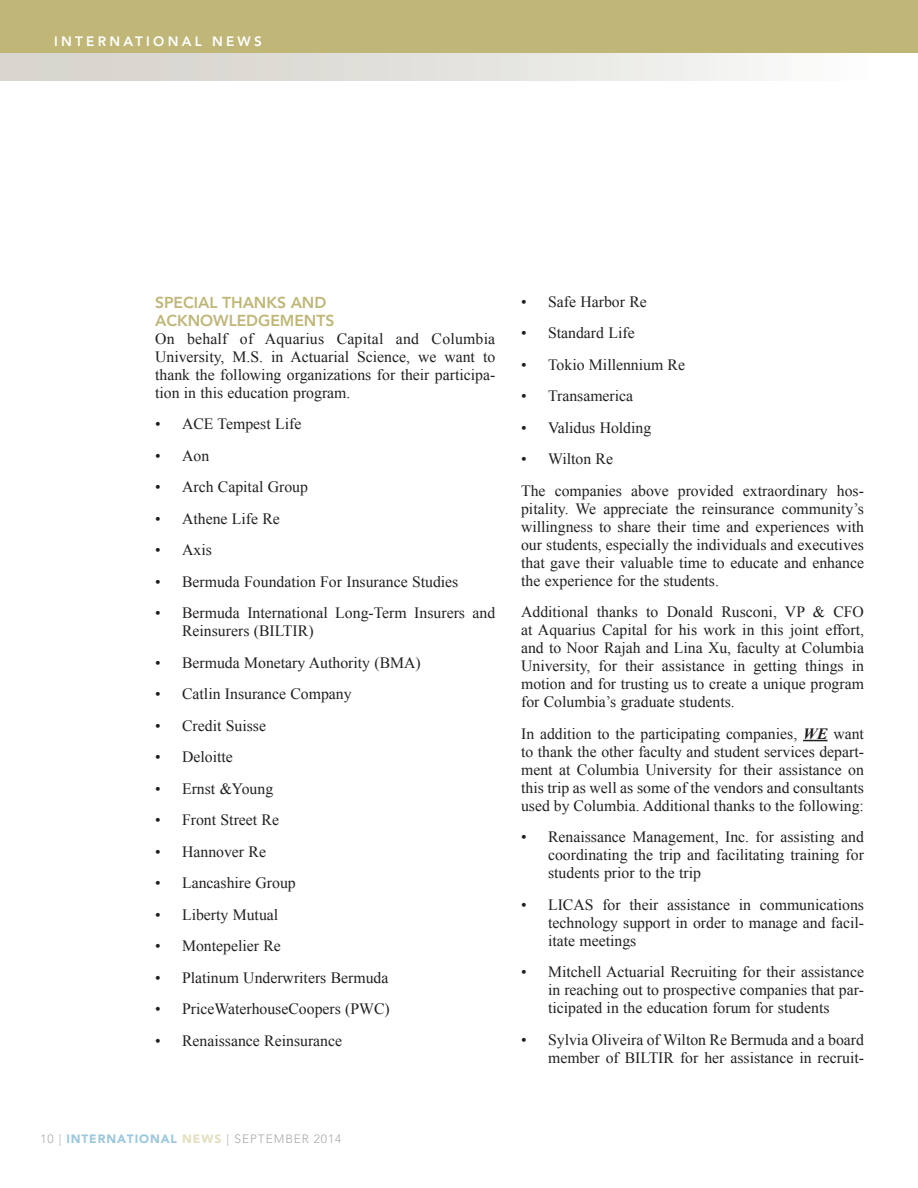
<style>
.page{position:relative;width:918px;height:1188px;background:#fff}
.page>*{position:absolute;margin:0;border:0;box-sizing:border-box;transform-origin:0 0}
.Body-no_indent{font:15.75px/18px "Times New Roman";color:#231f20;text-align:justify}
.Subtitle{font:800 15.75px/18px "Avenir LT Std";letter-spacing:-.005em;color:#bfb678}
.t1{font:800 13.5px "Avenir LT Std";letter-spacing:.24em;color:#fff}
.t2{font:300 12px "Avenir LT Std";letter-spacing:.075em;color:#a8a9ad}
.s1{font-weight:700;font-style:italic}
.s2{font-weight:900;color:#9cc8dd}
.s3{font-weight:900;color:#e3dfc0}
</style>
<div class="page">
<svg style="left:803px;top:740px;width:25px;height:1px"></svg>
<div style="left:0;top:0;width:918px;height:54px;background:#bfb678"></div>
<div style="left:0;top:54px;width:915px;height:27px;background:linear-gradient(to right,#d1cfc7,#fcfcfc)"></div>
<p class="t1" style="left:54px;top:33px;width:209px">INTERNATIONAL NEWS</p>
<p class="Subtitle" style="left:155px;top:293px;width:181px">SPECIAL THANKS AND<br>ACKNOWLEDGEMENTS</p>
<p class="Body-no_indent" style="left:155px;top:329px;width:342px">On behalf of Aquarius Capital and Columbia University, M.S. in Actuarial Science, we want to thank the following organizations for their participa&shy;tion in this education program.</p>
<p class="Body-no_indent" style="left:155px;top:415px;width:148px">• ACE Tempest Life</p>
<p class="Body-no_indent" style="left:155px;top:446px;width:56px">• Aon</p>
<p class="Body-no_indent" style="left:155px;top:478px;width:154px">• Arch Capital Group</p>
<p class="Body-no_indent" style="left:155px;top:509px;width:126px">• Athene Life Re</p>
<p class="Body-no_indent" style="left:155px;top:541px;width:58px">• Axis</p>
<p class="Body-no_indent" style="left:155px;top:572px;width:305px">• Bermuda Foundation For Insurance Studies</p>
<p class="Body-no_indent" style="left:182px;top:604px;width:315px;text-indent:-27px">• Bermuda International Long-Term Insurers and<br>Reinsurers (BILTIR)</p>
<p class="Body-no_indent" style="left:155px;top:653px;width:267px">• Bermuda Monetary Authority (BMA)</p>
<p class="Body-no_indent" style="left:155px;top:685px;width:198px">• Catlin Insurance Company</p>
<p class="Body-no_indent" style="left:155px;top:716px;width:112px">• Credit Suisse</p>
<p class="Body-no_indent" style="left:155px;top:748px;width:79px">• Deloitte</p>
<p class="Body-no_indent" style="left:155px;top:779px;width:120px">• Ernst &amp;Young</p>
<p class="Body-no_indent" style="left:155px;top:811px;width:126px">• Front Street Re</p>
<p class="Body-no_indent" style="left:155px;top:842px;width:112px">• Hannover Re</p>
<p class="Body-no_indent" style="left:155px;top:874px;width:142px">• Lancashire Group</p>
<p class="Body-no_indent" style="left:155px;top:905px;width:125px">• Liberty Mutual</p>
<p class="Body-no_indent" style="left:155px;top:937px;width:127px">• Montepelier Re</p>
<p class="Body-no_indent" style="left:155px;top:968px;width:235px">• Platinum Underwriters Bermuda</p>
<p class="Body-no_indent" style="left:155px;top:1000px;width:236px">• PriceWaterhouseCoopers (PWC)</p>
<p class="Body-no_indent" style="left:155px;top:1031px;width:189px">• Renaissance Reinsurance</p>
<p class="Body-no_indent" style="left:521px;top:292px;width:127px">• Safe Harbor Re</p>
<p class="Body-no_indent" style="left:521px;top:324px;width:115px">• Standard Life</p>
<p class="Body-no_indent" style="left:521px;top:355px;width:166px">• Tokio Millennium Re</p>
<p class="Body-no_indent" style="left:521px;top:387px;width:114px">• Transamerica</p>
<p class="Body-no_indent" style="left:521px;top:418px;width:132px">• Validus Holding</p>
<p class="Body-no_indent" style="left:521px;top:450px;width:93px">• Wilton Re</p>
<p class="Body-no_indent" style="left:521px;top:481px;width:344px">The companies above provided extraordinary hos&shy;pitality. We appreciate the reinsurance community’s willingness to share their time and experiences with our students, especially the individuals and executives that gave their valuable time to educate and enhance the experience for the students.</p>
<p class="Body-no_indent" style="left:521px;top:603px;width:344px">Additional thanks to Donald Rusconi, VP &amp; CFO at Aquarius Capital for his work in this joint effort, and to Noor Rajah and Lina Xu, faculty at Columbia University, for their assistance in getting things in motion and for trusting us to create a unique program for Columbia’s graduate students.</p>
<p class="Body-no_indent" style="left:521px;top:724px;width:344px">In addition to the participating companies, <span class="s1">WE</span> want to thank the other faculty and student services depart&shy;ment at Columbia University for their assistance on this trip as well as some of the vendors and consultants used by Columbia. Additional thanks to the following:</p>
<p class="Body-no_indent" style="left:548px;top:828px;width:317px;text-indent:-27px">• Renaissance Management, Inc. for assisting and coordinating the trip and facilitating training for students prior to the trip</p>
<p class="Body-no_indent" style="left:548px;top:895px;width:317px;text-indent:-27px">• LICAS for their assistance in communications technology support in order to manage and facil&shy;itate meetings</p>
<p class="Body-no_indent" style="left:548px;top:963px;width:317px;text-indent:-27px">• Mitchell Actuarial Recruiting for their assistance in reaching out to prospective companies that par&shy;ticipated in the education forum for students</p>
<p class="Body-no_indent" style="left:521px;top:1030px;width:344px;text-align:right">• Sylvia Oliveira of Wilton Re Bermuda and a board member of BILTIR for her assistance in recruit-</p>
<p class="t2" style="left:40px;top:1132px;width:303px">10 | <span class="s2">INTERNATIONAL</span> <span class="s3">NEWS</span> | SEPTEMBER 2014</p>
</div>
